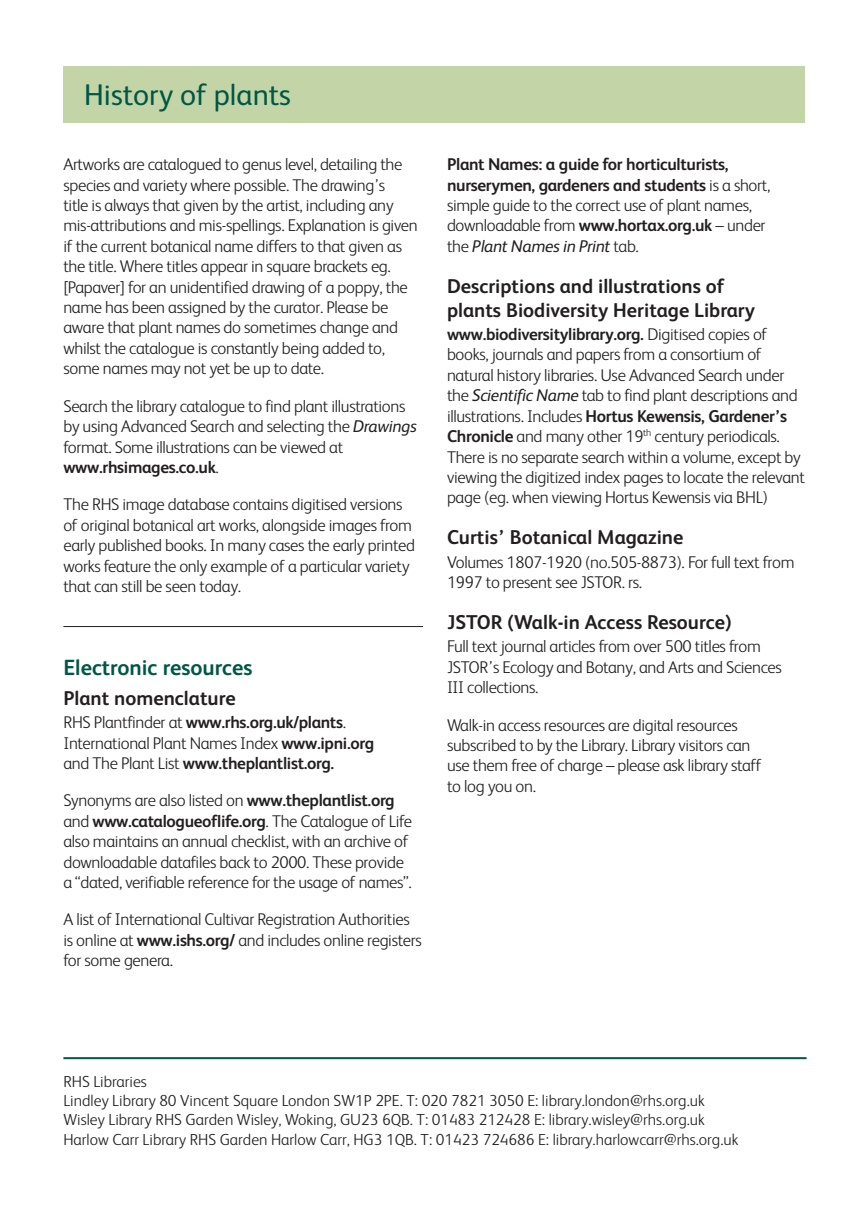
<style>
.page{position:relative;width:857px;height:1211px;background:#fff}
.page>*{position:absolute;margin:0;border:0;box-sizing:border-box;transform-origin:0 0}
.t1{font:30px "FS Albert";color:#005746}
.t2{font:700 22px "FS Albert";color:#005746}
.t3{font:700 20px/24px "FS Albert";color:#231f20}
.t4{font:300 17px/20.4px "FS Albert";letter-spacing:-.02em;color:#231f20}
.t5{font:700 17px/20.4px "FS Albert";letter-spacing:-.02em;color:#231f20}
.t6{font:300 16px/19.2px "FS Albert";color:#231f20}
.s1{font-weight:400;font-style:italic}
.s2{font-weight:700}
.s3{font-weight:300}
</style>
<div class="page">
<hr style="left:63px;top:1056px;width:743px;height:2px;background:#005746">
<hr style="left:63px;top:626px;width:360px;height:1px;background:#231f20">
<div style="left:63px;top:66px;width:742px;height:57px;background:#c3d5a6"></div>
<h1 class="t1" style="left:84px;top:77px;width:208px">History of plants</h1>
<p class="t4" style="left:63px;top:154px;width:355px">Artworks are catalogued to genus level, detailing the species and variety where possible. The drawing’s<br>title is always that given by the artist, including any mis-attributions and mis-spellings. Explanation is given if the current botanical name differs to that given as the title. Where titles appear in square brackets eg. [Papaver] for an unidentified drawing of a poppy, the name has been assigned by the curator. Please be aware that plant names do sometimes change and whilst the catalogue is constantly being added to, some names may not yet be up to date.</p>
<p class="t4" style="left:63px;top:395px;width:355px">Search the library catalogue to find plant illustrations by using Advanced Search and selecting the <span class="s1">Drawings </span>format. Some illustrations can be viewed at <span class="s2">www.rhsimages.co.uk</span>.</p>
<p class="t4" style="left:63px;top:494px;width:353px">The RHS image database contains digitised versions of original botanical art works, alongside images from early published books. In many cases the early printed works feature the only example of a particular variety that can still be seen today.</p>
<p class="t2" style="left:63px;top:654px;width:190px">Electronic resources</p>
<p class="t3" style="left:63px;top:685px;width:174px">Plant nomenclature</p>
<p class="t4" style="left:63px;top:711px;width:312px">RHS Plantfinder at <span class="s2">www.rhs.org.uk/plants</span>.<br>International Plant Names Index <span class="s2">www.ipni.org </span>and The Plant List <span class="s2">www.theplantlist.org.</span></p>
<p class="t4" style="left:63px;top:790px;width:350px">Synonyms are also listed on <span class="s2">www.theplantlist.org </span>and <span class="s2">www.catalogueoflife.org</span>. The Catalogue of Life also maintains an annual checklist, with an archive of downloadable datafiles back to 2000. These provide a “dated, verifiable reference for the usage of names”.</p>
<p class="t4" style="left:63px;top:909px;width:360px">A list of International Cultivar Registration Authorities is online at <span class="s2">www.ishs.org/</span> and includes online registers for some genera.</p>
<p class="t5" style="left:447px;top:154px;width:325px">Plant Names: a guide for horticulturists, nurserymen, gardeners and students <span class="s3">is a short, simple guide to the correct use of plant names, downloadable from</span> www.hortax.org.uk <span class="s3">– under the</span> <span class="s1">Plant Names in Print</span> <span class="s3">tab.</span></p>
<p class="t3" style="left:447px;top:274px;width:309px">Descriptions and illustrations of plants Biodiversity Heritage Library</p>
<p class="t4" style="left:447px;top:324px;width:359px"><span class="s2">www.biodiversitylibrary.org.</span> Digitised copies of books, journals and papers from a consortium of natural history libraries. Use Advanced Search under the <span class="s1">Scientific Name</span> tab to find plant descriptions and illustrations. Includes <span class="s2">Hortus Kewensis, Gardener’s Chronicle</span> and many other 19<sup>th</sup> century periodicals.<br>There is no separate search within a volume, except by viewing the digitized index pages to locate the relevant page (eg. when viewing Hortus Kewensis via BHL)</p>
<p class="t3" style="left:447px;top:525px;width:238px">Curtis’ Botanical Magazine</p>
<p class="t4" style="left:447px;top:551px;width:349px">Volumes 1807-1920 (no.505-8873). For full text from<br>1997 to present see JSTOR. rs.</p>
<p class="t3" style="left:447px;top:610px;width:286px">JSTOR (Walk-in Access Resource)</p>
<p class="t4" style="left:447px;top:636px;width:336px">Full text journal articles from over 500 titles from<br>JSTOR’s Ecology and Botany, and Arts and Sciences<br>III collections.</p>
<p class="t4" style="left:447px;top:714px;width:316px">Walk-in access resources are digital resources subscribed to by the Library. Library visitors can use them free of charge – please ask library staff to log you on.</p>
<p class="t6" style="left:63px;top:1071px;width:676px">RHS Libraries<br>Lindley Library 80 Vincent Square London SW1P 2PE. T: 020 7821 3050 E: library.london@rhs.org.uk Wisley Library RHS Garden Wisley, Woking, GU23 6QB. T: 01483 212428 E: library.wisley@rhs.org.uk Harlow Carr Library RHS Garden Harlow Carr, HG3 1QB. T: 01423 724686 E: library.harlowcarr@rhs.org.uk</p>
</div>
